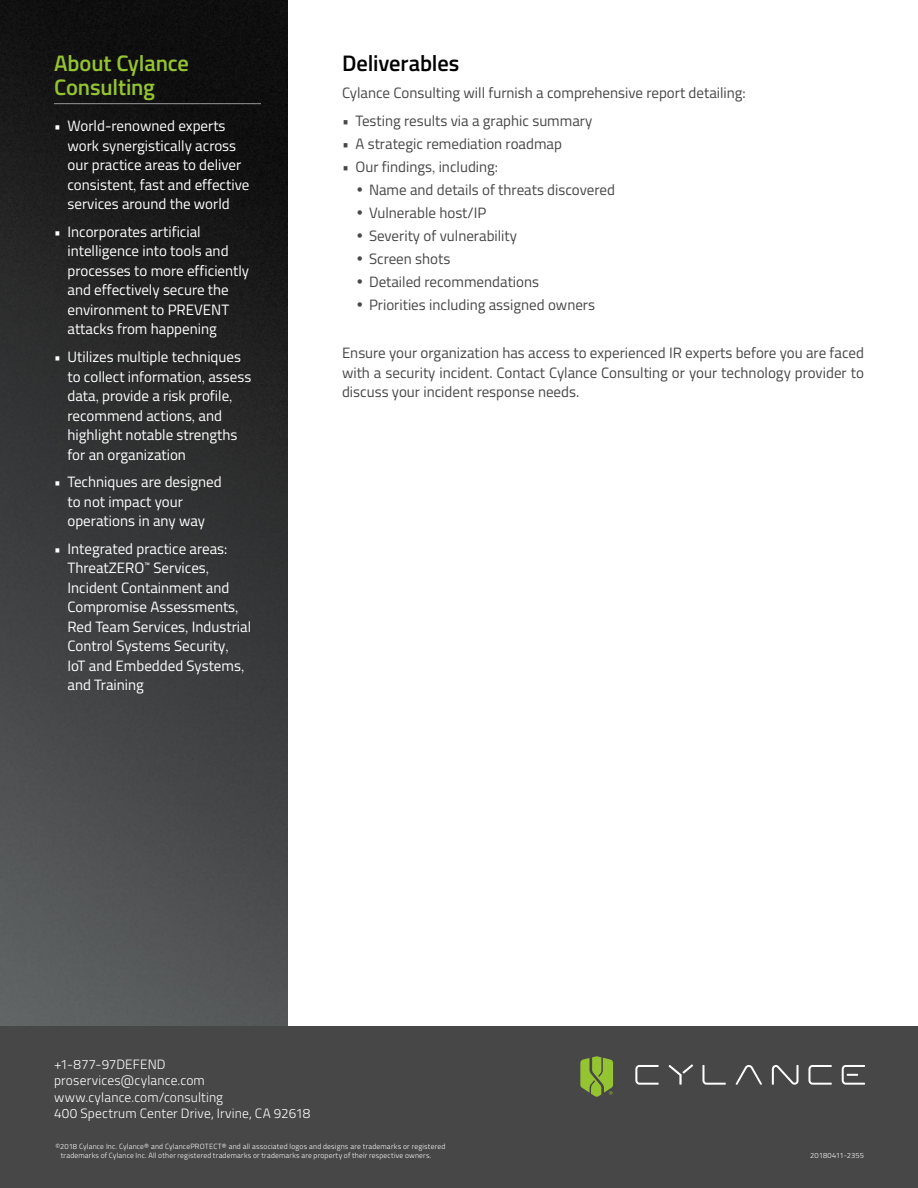
<style>
.page{position:relative;width:918px;height:1188px;background:#fff}
.page>*{position:absolute;margin:0;border:0;box-sizing:border-box;transform-origin:0 0}
.t1{font:600 22.5px/24px "Titillium";letter-spacing:-.005em;color:#95c432}
.t2{font:600 22.5px "Titillium";letter-spacing:-.005em;color:#000}
.t3{font:15px/19.5px "Titillium";color:#fff}
.t4{font:15px/19.5px "Titillium";color:#474747;text-align:justify}
.t5{font:300 13.5px/16.5px "Titillium";letter-spacing:.01em;color:#fff}
.t6{font:300 7.5px/9px "Titillium";letter-spacing:.025em;color:#fff}
.s1{font-weight:700}
.s2{font-family:"Apple Garamond"}
</style>
<div class="page">
<img style="left:0;top:0;width:288px;height:1026px">
<div style="left:0;top:1026px;width:918px;height:162px;background:#474747"></div>
<svg style="left:580px;top:1056px;width:33px;height:41px"></svg>
<svg style="left:635px;top:1064px;width:230px;height:21px"></svg>
<hr style="left:54px;top:103px;width:207px;height:1px;background:#969798">
<h1 class="t1" style="left:54px;top:50px;width:137px">About Cylance<br>Consulting</h1>
<p class="t3" style="left:68px;top:116px;width:183px;text-indent:-14px"><span class="s1">•</span> World-renowned experts work synergistically across our practice areas to deliver consistent<span class="s2">,</span> fast and effective services around the world</p>
<p class="t3" style="left:68px;top:221px;width:183px;text-indent:-14px"><span class="s1">•</span> Incorporates artificial intelligence into tools and processes to more efficiently and effectively secure the environment to PREVENT attacks from happening</p>
<p class="t3" style="left:68px;top:346px;width:185px;text-indent:-14px"><span class="s1">•</span> Utilizes multiple techniques to collect information<span class="s2">,</span> assess data<span class="s2">,</span> provide a risk profile<span class="s2">, </span>recommend actions<span class="s2">,</span> and highlight notable strengths for an organization</p>
<p class="t3" style="left:68px;top:471px;width:156px;text-indent:-14px"><span class="s1">•</span> Techniques are designed to not impact your operations in any way</p>
<p class="t3" style="left:67px;top:538px;width:185px;text-indent:-13px"><span class="s1">•</span> Integrated practice areas:<br>ThreatZERO<sup>™</sup> Services<span class="s2">,<br></span>Incident Containment and<br>Compromise Assessments<span class="s2">,<br></span>Red Team Services<span class="s2">,</span> Industrial<br>Control Systems Security<span class="s2">,<br></span>IoT and Embedded Systems<span class="s2">, </span>and Training</p>
<h1 class="t2" style="left:342px;top:46px;width:119px">Deliverables</h1>
<p class="t4" style="left:342px;top:83px;width:405px">Cylance Consulting will furnish a comprehensive report detailing:</p>
<p class="t4" style="left:342px;top:110px;width:252px">• Testing results via a graphic summary</p>
<p class="t4" style="left:342px;top:133px;width:222px">• A strategic remediation roadmap</p>
<p class="t4" style="left:342px;top:156px;width:158px">• Our findings<span class="s2">,</span> including:</p>
<p class="t4" style="left:356px;top:179px;width:261px"><span class="s2">•</span> Name and details of threats discovered</p>
<p class="t4" style="left:356px;top:202px;width:132px"><span class="s2">•</span> Vulnerable host/IP</p>
<p class="t4" style="left:356px;top:225px;width:163px"><span class="s2">•</span> Severity of vulnerability</p>
<p class="t4" style="left:356px;top:248px;width:96px"><span class="s2">•</span> Screen shots</p>
<p class="t4" style="left:356px;top:271px;width:185px"><span class="s2">•</span> Detailed recommendations</p>
<p class="t4" style="left:356px;top:294px;width:241px"><span class="s2">•</span> Priorities including assigned owners</p>
<p class="t4" style="left:342px;top:342px;width:523px">Ensure your organization has access to experienced IR experts before you are faced with a security incident. Contact Cylance Consulting or your technology provider to discuss your incident response needs.</p>
<p class="t5" style="left:54px;top:1055px;width:258px">+1-877-97DEFEND proservices@cylance.com www.cylance.com/consulting<br>400 Spectrum Center Drive, Irvine, CA 92618</p>
<p class="t6" style="left:61px;top:1141px;width:386px;text-indent:-5px">©2018 Cylance Inc. Cylance® and CylancePROTECT® and all associated logos and designs are trademarks or registered trademarks of Cylance Inc. All other registered trademarks or trademarks are property of their respective owners.</p>
<p class="t6" style="left:810px;top:1150px;width:55px">20180411-2355</p>
</div>
